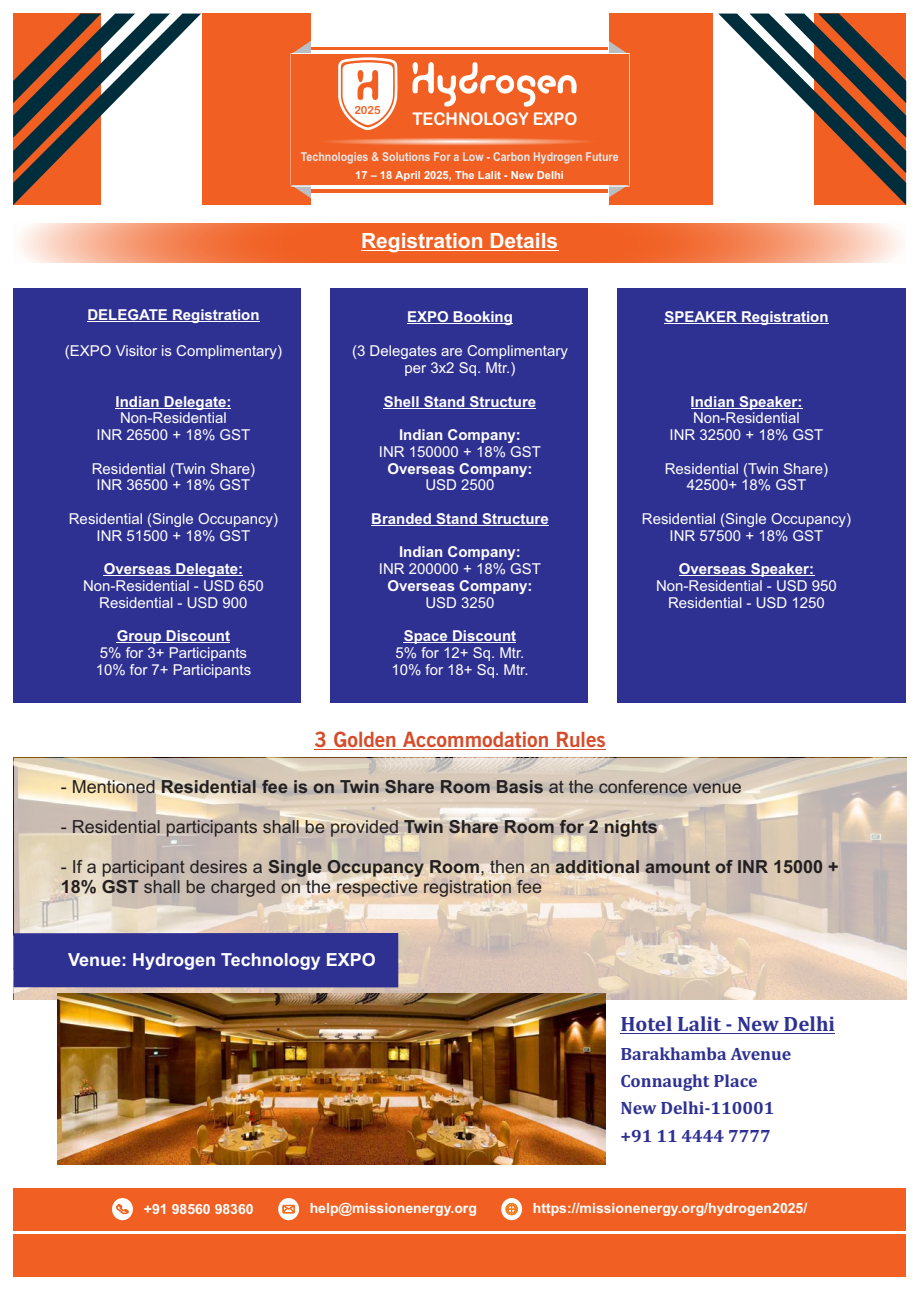
<style>
.page{position:relative;width:920px;height:1290px;background:#fff}
.page>*{position:absolute;margin:0;border:0;box-sizing:border-box;transform-origin:0 0}
.t1{font:700 21px "News Gothic BT";color:#d64b29}
.t2{font:700 21px "Arial";color:#fff}
.t3{font:700 21px "Cambria";color:#2e3092}
.t4{font:18px/20.1px "Arial";color:#231f20}
.t5{font:700 18px "Arial";color:#231f20}
.t6{font:700 18px/27.5px "Cambria";color:#2e3092}
.t7{font:700 18px "Arial";color:#fff}
.t8{font:17.55px "Arial Rounded MT Bold";color:#fff;scale:.93 1}
.t9{font:15px/16.8px "Arial";color:#fff;text-align:center}
.t10{font:700 15px "Arial";color:#fff}
.t11{font:700 14.1px "Arial";color:#fff}
.t12{font:700 12.3px "Arial";color:#e6e7e8;scale:.86 1}
.t13{font:700 11.1px "Arial";color:#fff}
.t14{font:11.1px "Arial Rounded MT Bold";color:#f15f22}
.s1{font-weight:400}
.s2{font-weight:700}
</style>
<div class="page">
<div style="left:14px;top:758px;width:892px;height:242px;background:#fff;opacity:.7"></div>
<div style="left:13px;top:14px;width:893px;height:191px;background:#f15f22"></div>
<svg style="left:293px;top:41px;width:18px;height:12px"></svg>
<svg style="left:608px;top:38px;width:19px;height:15px"></svg>
<svg style="left:291px;top:186px;width:20px;height:12px"></svg>
<svg style="left:608px;top:186px;width:20px;height:14px"></svg>
<div style="left:311px;top:14px;width:297px;height:191px;background:#fff"></div>
<div style="left:311px;top:43px;width:297px;height:153px;background:linear-gradient(to right,#fff,#fff)"></div>
<div style="left:311px;top:47px;width:297px;height:145px;background:#f15f22"></div>
<div style="left:311px;top:50px;width:297px;height:139px;background:#fff"></div>
<div style="left:290px;top:53px;width:340px;height:133px;background:#f15f22"></div>
<svg style="left:324px;top:138px;width:268px;height:7px"></svg>
<svg style="left:412px;top:62px;width:165px;height:45px"></svg>
<svg style="left:338px;top:57px;width:59px;height:74px"></svg>
<div style="left:713px;top:14px;width:100px;height:191px;background:#fff"></div>
<svg style="left:719px;top:14px;width:187px;height:191px"></svg>
<svg style="left:13px;top:14px;width:188px;height:191px"></svg>
<svg style="left:19px;top:223px;width:882px;height:40px;background:#f38455"></svg>
<hr style="left:361px;top:250px;width:197px;height:1px;background:#fff">
<div style="left:14px;top:288px;width:892px;height:414px;background:#2e3092"></div>
<div style="left:301px;top:280px;width:29px;height:426px;background:#fff"></div>
<div style="left:588px;top:279px;width:28px;height:425px;background:#fff"></div>
<hr style="left:116px;top:408px;width:115px;height:1px;background:#fff">
<hr style="left:104px;top:575px;width:139px;height:1px;background:#fff">
<hr style="left:117px;top:642px;width:113px;height:1px;background:#fff">
<hr style="left:384px;top:408px;width:152px;height:1px;background:#fff">
<hr style="left:371px;top:525px;width:178px;height:1px;background:#fff">
<hr style="left:404px;top:642px;width:112px;height:1px;background:#fff">
<hr style="left:87px;top:321px;width:173px;height:1px;background:#fff">
<hr style="left:407px;top:323px;width:106px;height:1px;background:#fff">
<hr style="left:691px;top:408px;width:111px;height:1px;background:#fff">
<hr style="left:679px;top:575px;width:135px;height:1px;background:#fff">
<hr style="left:664px;top:323px;width:165px;height:1px;background:#fff">
<hr style="left:314px;top:749px;width:292px;height:1px;background:#d64b29">
<div style="left:14px;top:933px;width:384px;height:54px;background:#2e3092"></div>
<div style="left:13px;top:1234px;width:893px;height:42px;background:#f15f22"></div>
<div style="left:13px;top:1188px;width:893px;height:42px;background:#f15f22"></div>
<div style="left:501px;top:1198px;width:21px;height:22px;background:#fff;border-radius:50%"></div>
<svg style="left:506px;top:1203px;width:12px;height:12px"></svg>
<div style="left:112px;top:1198px;width:21px;height:22px;background:#fff;border-radius:50%"></div>
<svg style="left:116px;top:1204px;width:13px;height:10px"></svg>
<svg style="left:278px;top:1198px;width:21px;height:22px"></svg>
<svg style="left:283px;top:1205px;width:12px;height:8px"></svg>
<img style="left:58px;top:993px;width:548px;height:172px">
<hr style="left:620px;top:1033px;width:215px;height:1px;background:#2e3092">
<p class="t14" style="left:354px;top:106px;width:28px">2025</p>
<p class="t8" style="left:412px;top:112px;width:179px">TECHNOLOGY EXPO</p>
<p class="t12" style="left:301px;top:152px;width:371px">Technologies &amp; Solutions For a Low - Carbon Hydrogen Future</p>
<p class="t13" style="left:355px;top:171px;width:210px">17 – 18 April 2025, The Lalit - New Delhi</p>
<h1 class="t2" style="left:361px;top:233px;width:199px">Registration Details</h1>
<p class="t10" style="left:87px;top:309px;width:174px">DELEGATE Registration</p>
<p class="t10" style="left:407px;top:311px;width:107px">EXPO Booking</p>
<p class="t9" style="left:65px;top:344px;width:219px">(EXPO Visitor is Complimentary)</p>
<p class="t10" style="left:116px;top:396px;width:117px">Indian Delegate:</p>
<p class="t9" style="left:97px;top:411px;width:155px">Non-Residential<br>INR 26500 + 18% GST</p>
<p class="t9" style="left:92px;top:461px;width:165px">Residential (Twin Share)<br>INR 36500 + 18% GST</p>
<p class="t9" style="left:69px;top:512px;width:211px">Residential (Single Occupancy)<br>INR 51500 + 18% GST</p>
<p class="t10" style="left:104px;top:563px;width:141px">Overseas Delegate:</p>
<p class="t9" style="left:83px;top:579px;width:182px">Non-Residential - USD 650<br>Residential - USD 900</p>
<p class="t10" style="left:117px;top:630px;width:115px">Group Discount</p>
<p class="t9" style="left:96px;top:646px;width:157px;text-align:left">5% for 3+ Participants<br>10% for 7+ Participants</p>
<p class="t9" style="left:352px;top:344px;width:217px">(3 Delegates are Complimentary per 3x2 Sq. Mtr.)</p>
<p class="t10" style="left:384px;top:396px;width:154px">Shell Stand Structure</p>
<p class="t10" style="left:399px;top:429px;width:123px">Indian Company:</p>
<p class="t9" style="left:379px;top:444px;width:164px">INR 150000 + 18% GST</p>
<p class="t10" style="left:387px;top:463px;width:147px">Overseas Company:</p>
<p class="t9" style="left:425px;top:478px;width:71px">USD 2500</p>
<p class="t10" style="left:371px;top:513px;width:179px">Branded Stand Structure</p>
<p class="t10" style="left:399px;top:546px;width:123px">Indian Company:</p>
<p class="t9" style="left:379px;top:562px;width:164px">INR 200000 + 18% GST</p>
<p class="t10" style="left:387px;top:580px;width:147px">Overseas Company:</p>
<p class="t9" style="left:425px;top:595px;width:71px">USD 3250</p>
<p class="t10" style="left:404px;top:630px;width:114px">Space Discount</p>
<p class="t9" style="left:391px;top:646px;width:139px;text-align:left">5% for 12+ Sq. Mtr.<br>10% for 18+ Sq. Mtr.</p>
<p class="t10" style="left:664px;top:311px;width:166px">SPEAKER Registration</p>
<p class="t10" style="left:691px;top:396px;width:113px">Indian Speaker:</p>
<p class="t9" style="left:670px;top:411px;width:155px">Non-Residential<br>INR 32500 + 18% GST</p>
<p class="t9" style="left:665px;top:461px;width:165px">Residential (Twin Share)<br>42500+ 18% GST</p>
<p class="t9" style="left:642px;top:512px;width:211px">Residential (Single Occupancy)<br>INR 57500 + 18% GST</p>
<p class="t10" style="left:679px;top:563px;width:137px">Overseas Speaker:</p>
<p class="t9" style="left:656px;top:579px;width:182px">Non-Residential - USD 950<br>Residential - USD 1250</p>
<h1 class="t1" style="left:314px;top:731px;width:293px">3 Golden Accommodation Rules</h1>
<p class="t5" style="left:61px;top:780px;width:682px"><span class="s1">- Mentioned</span> Residential fee is on Twin Share Room Basis <span class="s1">at the conference venue</span></p>
<p class="t4" style="left:61px;top:818px;width:598px">- Residential participants shall be provided <span class="s2">Twin Share Room for 2 nights</span></p>
<p class="t4" style="left:61px;top:858px;width:779px">- If a participant desires a <span class="s2">Single Occupancy Room</span>, then an <span class="s2">additional amount of INR 15000 +<br>18% GST</span> shall be charged on the respective registration fee</p>
<p class="t7" style="left:68px;top:953px;width:309px">Venue: Hydrogen Technology EXPO</p>
<h1 class="t3" style="left:620px;top:1015px;width:216px">Hotel Lalit - New Delhi</h1>
<p class="t6" style="left:620px;top:1041px;width:172px">Barakhamba Avenue<br>Connaught Place<br>New Delhi-110001 +91 11 4444 7777</p>
<p class="t11" style="left:144px;top:1204px;width:111px">+91 98560 98360</p>
<p class="t11" style="left:310px;top:1202px;width:169px">help@missionenergy.org</p>
<p class="t11" style="left:533px;top:1202px;width:276px">https://missionenergy.org/hydrogen2025/</p>
</div>
